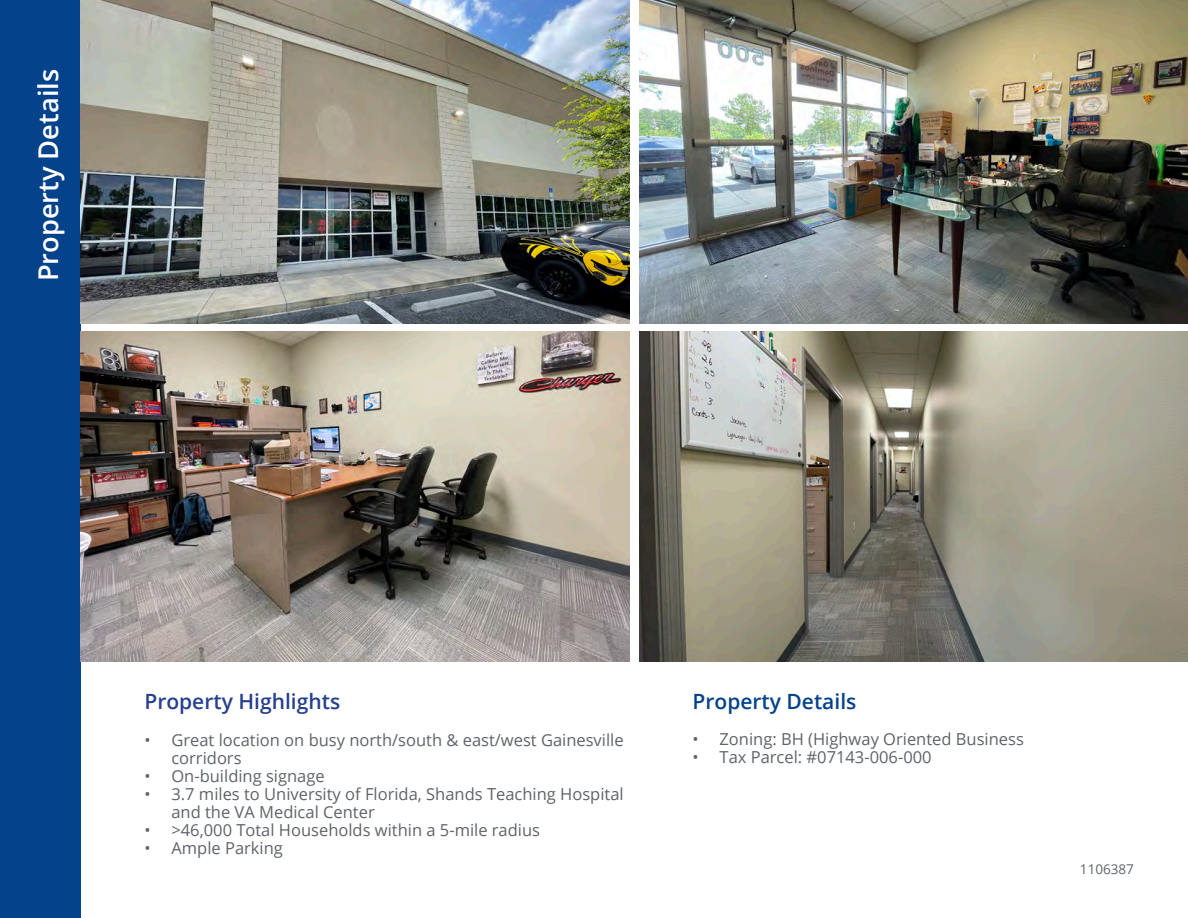
<style>
.page{position:relative;width:1188px;height:918px;background:#fff}
.page>*{position:absolute;margin:0;border:0;box-sizing:border-box;transform-origin:0 0}
.t1{font:600 27.3px "Open Sans";color:#fff}
.t2{font:600 21px "Open Sans";color:#27408e}
.t3{font:600 21px "Open Sans";color:#05428c}
.t4{font:16.5px/18px "Open Sans";color:#5f6369}
.t5{font:13.5px "Open Sans";color:#5f6369}
</style>
<div class="page">
<div style="left:0;top:0;width:81px;height:918px;background:#05428c"></div>
<img style="left:81px;top:0;width:549px;height:324px">
<img style="left:81px;top:331px;width:549px;height:330px">
<img style="left:639px;top:0;width:549px;height:324px">
<img style="left:639px;top:331px;width:549px;height:331px">
<h1 class="t1" style="left:30px;top:281px;width:214px;rotate:-90deg">Property Details</h1>
<p class="t2" style="left:144px;top:687px;width:197px">Property Highlights</p>
<p class="t4" style="left:171px;top:730px;width:454px;text-indent:-27px">• Great location on busy north/south &amp; east/west Gainesville corridors</p>
<p class="t4" style="left:144px;top:766px;width:182px">• On-building signage</p>
<p class="t4" style="left:171px;top:784px;width:454px;text-indent:-27px">• 3.7 miles to University of Florida, Shands Teaching Hospital and the VA Medical Center</p>
<p class="t4" style="left:144px;top:820px;width:397px">• &gt;46,000 Total Households within a 5-mile radius</p>
<p class="t4" style="left:144px;top:838px;width:140px">• Ample Parking</p>
<p class="t3" style="left:693px;top:687px;width:165px">Property Details</p>
<p class="t4" style="left:693px;top:730px;width:333px">• Zoning: BH (Highway Oriented Business</p>
<p class="t4" style="left:693px;top:748px;width:241px">• Tax Parcel: #07143-006-000</p>
<p class="t5" style="left:1080px;top:860px;width:56px">1106387</p>
</div>
